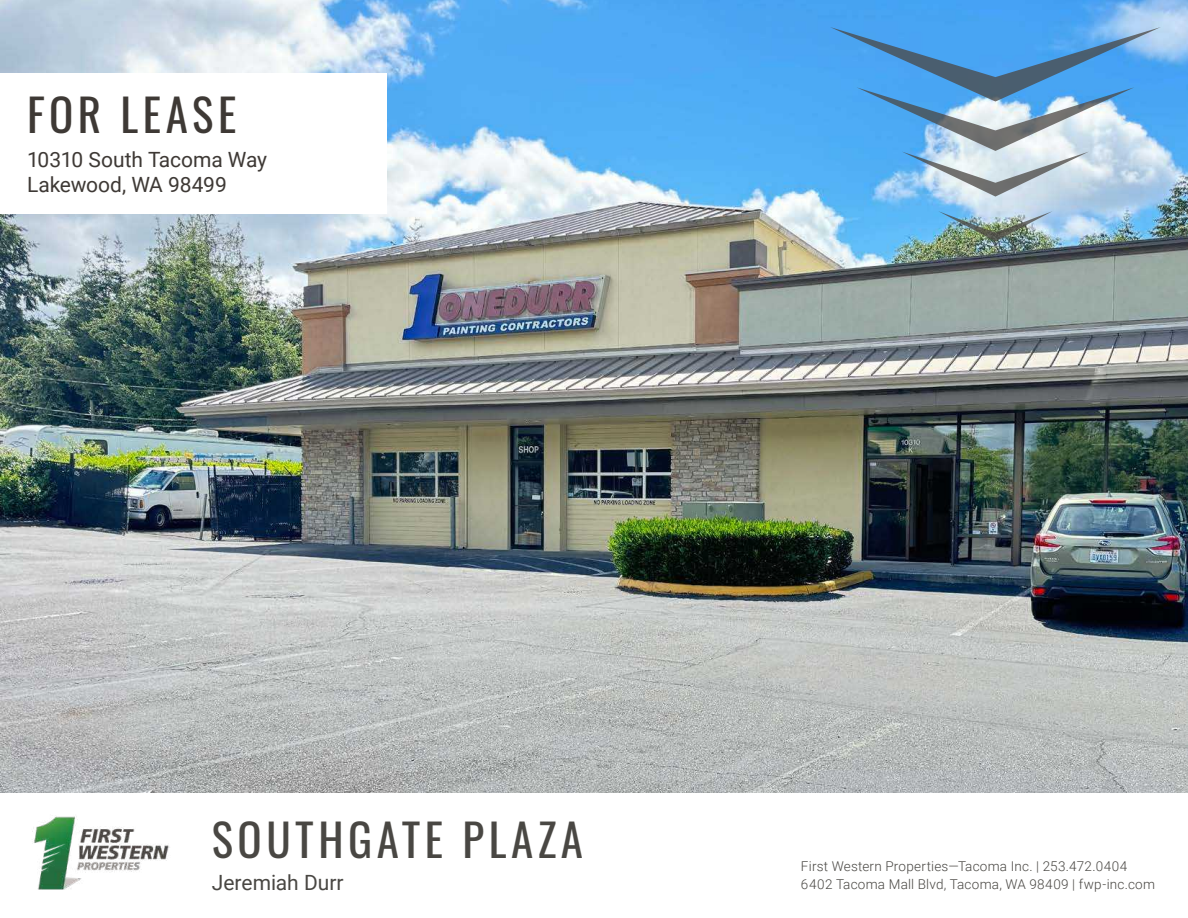
<style>
.page{position:relative;width:1188px;height:918px;background:#fff}
.page>*{position:absolute;margin:0;border:0;box-sizing:border-box;transform-origin:0 0}
.t1{font:45px "Oswald";letter-spacing:.1em;color:#494743}
.t2{font:45px "Oswald";letter-spacing:.1em;color:#3e3935}
.t3{font:21px/25.2px "Roboto";letter-spacing:-.005em;color:#3e3935}
.t4{font:21px "Roboto";color:#494743}
.t5{font:300 13.5px/18px "Roboto";letter-spacing:.02em;color:#494743}
</style>
<div class="page">
<img style="left:0;top:0;width:1188px;height:793px">
<div style="left:0;top:74px;width:387px;height:140px;background:#fff"></div>
<svg style="left:830px;top:27px;width:331px;height:170px;background:#79b1de"></svg>
<img style="left:938px;top:211px;width:115px;height:30px">
<img style="left:32px;top:816px;width:138px;height:74px">
<h1 class="t2" style="left:27px;top:75px;width:211px">FOR LEASE</h1>
<h2 class="t3" style="left:27px;top:146px;width:241px">10310 South Tacoma Way<br>Lakewood, WA 98499</h2>
<h1 class="t1" style="left:212px;top:799px;width:373px">SOUTHGATE PLAZA</h1>
<h2 class="t4" style="left:212px;top:868px;width:133px">Jeremiah Durr</h2>
<p class="t5" style="left:801px;top:857px;width:356px">First Western Properties—Tacoma Inc. | 253.472.0404<br>6402 Tacoma Mall Blvd, Tacoma, WA 98409 | fwp-inc.com</p>
</div>
